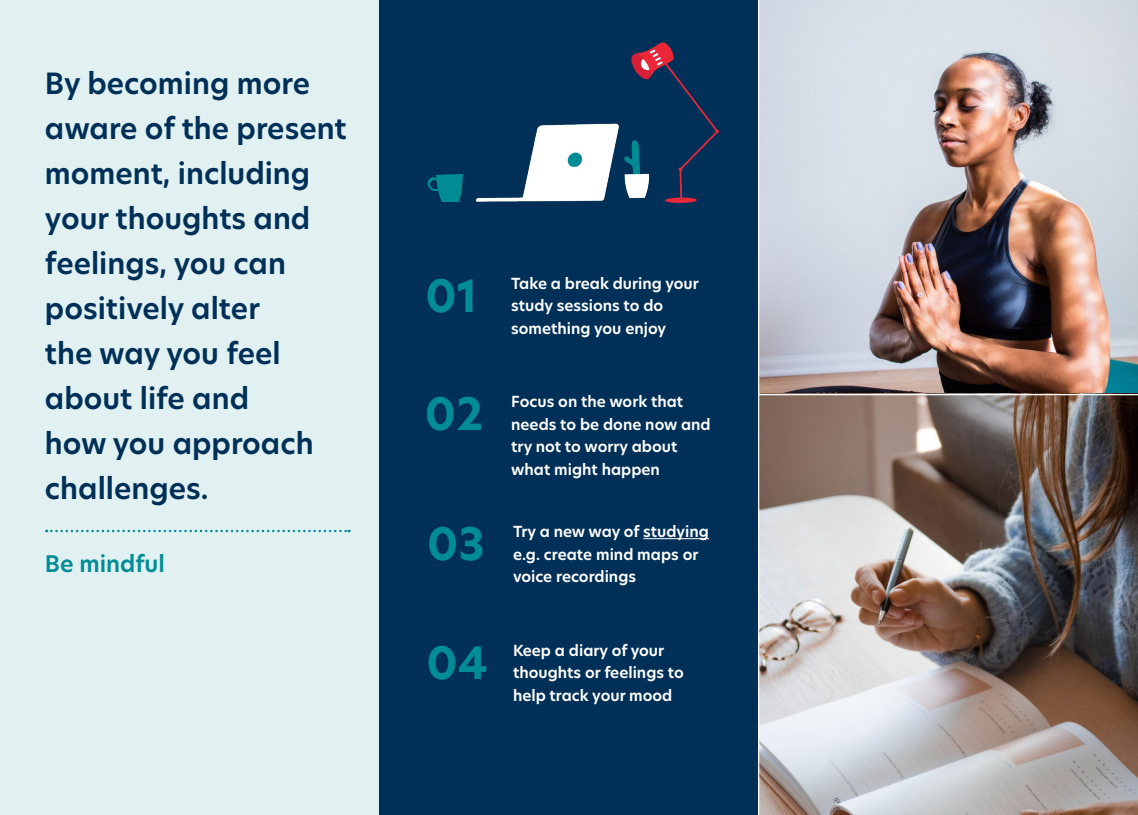
<style>
.page{position:relative;width:1138px;height:815px;background:#fff}
.page>*{position:absolute;margin:0;border:0;box-sizing:border-box;transform-origin:0 0}
.t1{font:700 43.75px "Hero New";color:#028d96}
.t2{font:600 28.75px/45px "Hero New";color:#003057}
.t3{font:600 22.5px "Hero New";color:#028d96}
.t4{font:600 15px/22.5px "Hero New";color:#fff}
</style>
<div class="page">
<div style="left:0;top:0;width:379px;height:815px;background:#e1f1f2"></div>
<div style="left:379px;top:0;width:379px;height:815px;background:#003057"></div>
<hr style="left:643px;top:538px;width:66px;height:1px;background:#fff">
<img style="left:759px;top:395px;width:378px;height:420px">
<img style="left:759px;top:0;width:378px;height:394px">
<svg style="left:46px;top:530px;width:303px;height:2px"></svg>
<img style="left:427px;top:174px;width:36px;height:28px">
<img style="left:475px;top:123px;width:155px;height:79px">
<svg style="left:630px;top:42px;width:89px;height:161px"></svg>
<p class="t2" style="left:45px;top:61px;width:303px">By becoming more aware of the present moment, including your thoughts and feelings, you can positively alter<br>the way you feel about life and<br>how you approach challenges.</p>
<p class="t3" style="left:45px;top:548px;width:121px">Be mindful</p>
<p class="t1" style="left:425px;top:266px;width:53px">01</p>
<p class="t4" style="left:511px;top:272px;width:189px">Take a break during your study sessions to do something you enjoy</p>
<p class="t1" style="left:425px;top:384px;width:60px">02</p>
<p class="t4" style="left:511px;top:390px;width:201px">Focus on the work that needs to be done now and try not to worry about what might happen</p>
<p class="t1" style="left:427px;top:514px;width:59px">03</p>
<p class="t4" style="left:513px;top:520px;width:197px">Try a new way of studying e.g. create mind maps or voice recordings</p>
<p class="t1" style="left:426px;top:633px;width:63px">04</p>
<p class="t4" style="left:513px;top:639px;width:172px">Keep a diary of your thoughts or feelings to help track your mood</p>
</div>
